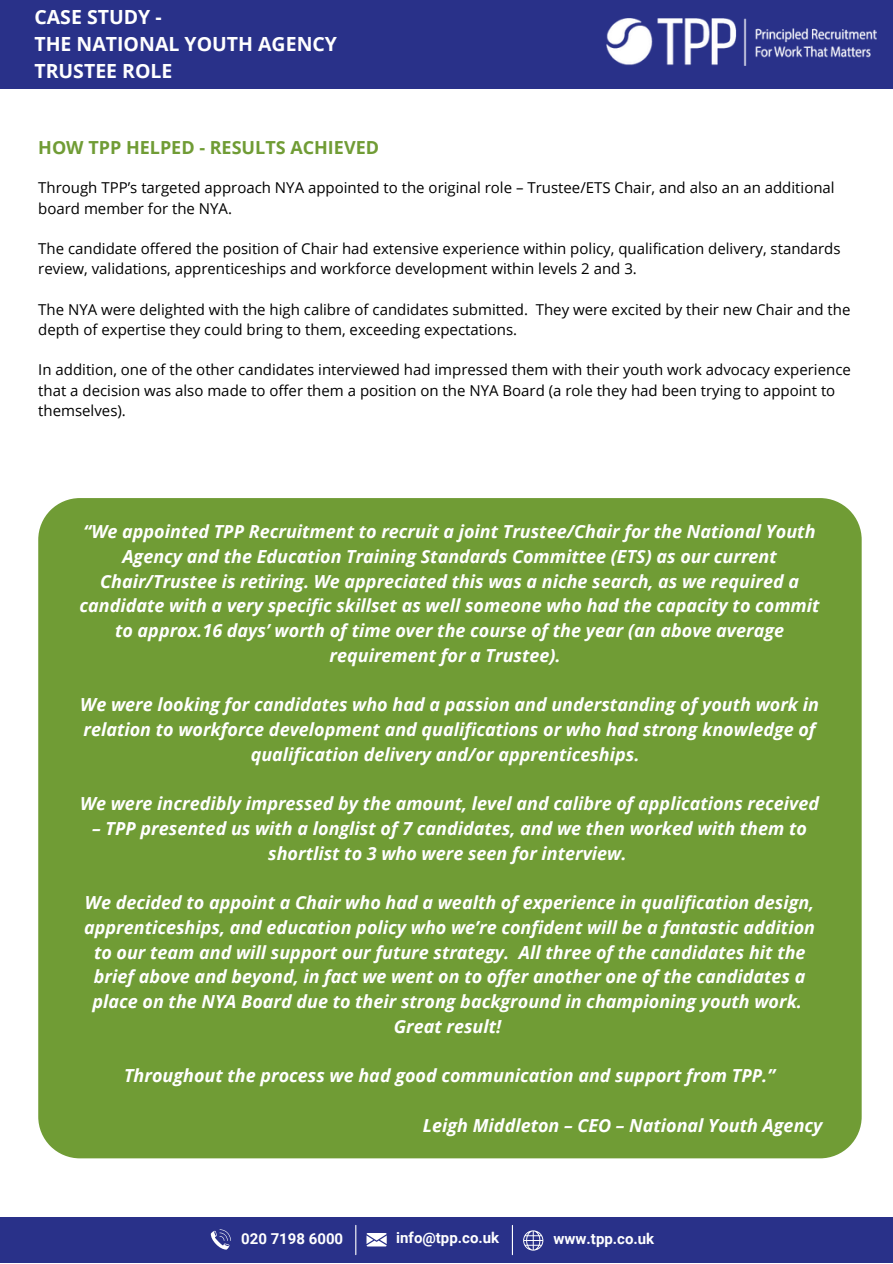
<style>
.page{position:relative;width:893px;height:1264px;background:#fff}
.page>*{position:absolute;margin:0;border:0;box-sizing:border-box;transform-origin:0 0}
.t1{font:700 19.5px "Open Sans";color:#fff}
.t2{font:italic 700 18px/24.8px "Open Sans";color:#fff;text-align:center}
.t3{font:700 18px "Open Sans";color:#709c35}
.t4{font:15px/20.2px "Open Sans";color:#000}
.t5{font:700 15px "Roboto";color:#fff}
</style>
<div class="page">
<div style="left:38px;top:498px;width:823px;height:660px;background:#709c35"></div>
<div style="left:0;top:1217px;width:892px;height:45px;background:#293189"></div>
<svg style="left:211px;top:1229px;width:20px;height:20px"></svg>
<svg style="left:355px;top:1225px;width:1px;height:29px"></svg>
<svg style="left:512px;top:1225px;width:1px;height:29px"></svg>
<svg style="left:366px;top:1233px;width:20px;height:13px"></svg>
<svg style="left:523px;top:1230px;width:20px;height:20px"></svg>
<div style="left:0;top:0;width:892px;height:89px;background:#293189"></div>
<img style="left:606px;top:18px;width:270px;height:47px">
<p class="t1" style="left:34px;top:4px;width:129px">CASE STUDY -</p>
<p class="t1" style="left:34px;top:31px;width:304px">THE NATIONAL YOUTH AGENCY</p>
<p class="t1" style="left:34px;top:58px;width:140px">TRUSTEE ROLE</p>
<p class="t3" style="left:38px;top:134px;width:342px">HOW TPP HELPED - RESULTS ACHIEVED</p>
<p class="t4" style="left:38px;top:177px;width:798px">Through TPP’s targeted approach NYA appointed to the original role – Trustee/ETS Chair, and also an an additional board member for the NYA.</p>
<p class="t4" style="left:38px;top:238px;width:803px">The candidate offered the position of Chair had extensive experience within policy, qualification delivery, standards review, validations, apprenticeships and workforce development within levels 2 and 3.</p>
<p class="t4" style="left:38px;top:299px;width:813px">The NYA were delighted with the high calibre of candidates submitted. They were excited by their new Chair and the depth of expertise they could bring to them, exceeding expectations.</p>
<p class="t4" style="left:38px;top:359px;width:814px">In addition, one of the other candidates interviewed had impressed them with their youth work advocacy experience that a decision was also made to offer them a position on the NYA Board (a role they had been trying to appoint to themselves).</p>
<p class="t2" style="left:79px;top:518px;width:741px">“We appointed TPP Recruitment to recruit a joint Trustee/Chair for the National Youth Agency and the Education Training Standards Committee (ETS) as our current Chair/Trustee is retiring. We appreciated this was a niche search, as we required a candidate with a very specific skillset as well someone who had the capacity to commit to approx.16 days’ worth of time over the course of the year (an above average requirement for a Trustee).</p>
<p class="t2" style="left:80px;top:692px;width:740px">We were looking for candidates who had a passion and understanding of youth work in relation to workforce development and qualifications or who had strong knowledge of qualification delivery and/or apprenticeships.</p>
<p class="t2" style="left:80px;top:790px;width:740px">We were incredibly impressed by the amount, level and calibre of applications received</p>
<p class="t2" style="left:92px;top:815px;width:716px">– TPP presented us with a longlist of 7 candidates, and we then worked with them to shortlist to 3 who were seen for interview.</p>
<p class="t2" style="left:84px;top:889px;width:732px">We decided to appoint a Chair who had a wealth of experience in qualification design, apprenticeships, and education policy who we’re confident will be a fantastic addition to our team and will support our future strategy. All three of the candidates hit the brief above and beyond, in fact we went on to offer another one of the candidates a place on the NYA Board due to their strong background in championing youth work.<br>Great result!</p>
<p class="t2" style="left:124px;top:1062px;width:652px">Throughout the process we had good communication and support from TPP.”</p>
<p class="t2" style="left:423px;top:1112px;width:401px">Leigh Middleton – CEO – National Youth Agency</p>
<p class="t5" style="left:241px;top:1229px;width:104px">020 7198 6000</p>
<p class="t5" style="left:396px;top:1228px;width:104px">info@tpp.co.uk</p>
<p class="t5" style="left:553px;top:1230px;width:102px">www.tpp.co.uk</p>
</div>
